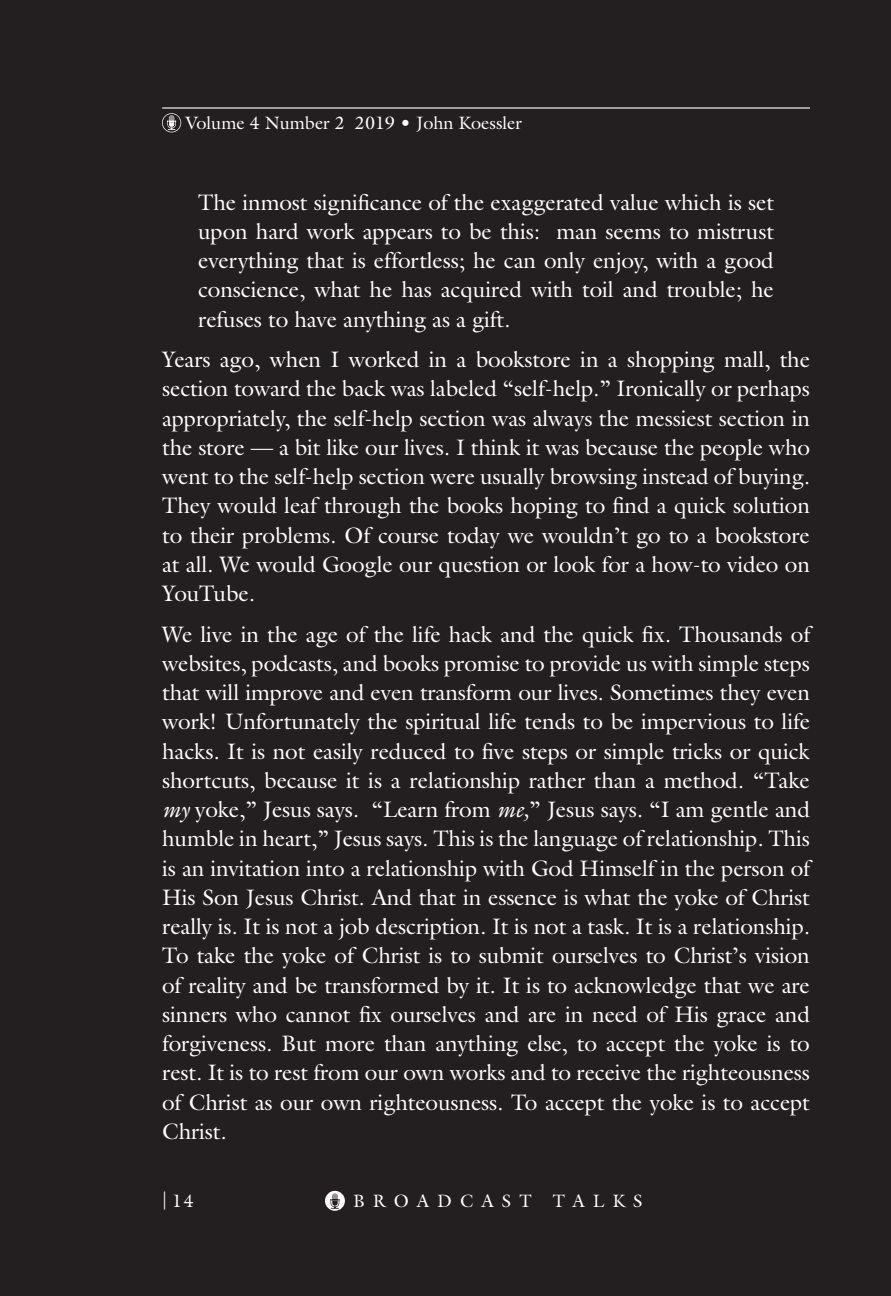
<style>
.page{position:relative;width:891px;height:1296px;background:#231f20}
.page>*{position:absolute;margin:0;border:0;box-sizing:border-box;transform-origin:0 0}
.Bodytext{font:22.5px/29.2px "Galliard";letter-spacing:-.005em;color:#fff;text-align:justify}
.t1{font:18px "Galliard";color:#fff}
.t2{font:18px "Galliard";letter-spacing:.45em;color:#fff}
.s1{font-style:italic}
</style>
<div class="page">
<hr style="left:162px;top:107px;width:648px;height:2px;background:#fff">
<svg style="left:162px;top:113px;width:19px;height:19px"></svg>
<div style="left:325px;top:1191px;width:20px;height:20px;background:#fff;border-radius:50%"></div>
<svg style="left:330px;top:1194px;width:10px;height:15px"></svg>
<p class="t1" style="left:185px;top:111px;width:338px">Volume 4 Number 2 2019 • John Koessler</p>
<p class="Bodytext" style="left:198px;top:187px;width:577px">The inmost significance of the exaggerated value which is set upon hard work appears to be this: man seems to mistrust everything that is effortless; he can only enjoy, with a good conscience, what he has acquired with toil and trouble; he refuses to have anything as a gift.</p>
<p class="Bodytext" style="left:162px;top:345px;width:649px">Years ago, when I worked in a bookstore in a shopping mall, the section toward the back was labeled “self-help.” Ironically or perhaps appropriately, the self-help section was always the messiest section in the store — a bit like our lives. I think it was because the people who went to the self-help section were usually browsing instead of buying.<br>They would leaf through the books hoping to find a quick solution to their problems. Of course today we wouldn’t go to a bookstore at all. We would Google our question or look for a how-to video on YouTube.</p>
<p class="Bodytext" style="left:162px;top:619px;width:649px">We live in the age of the life hack and the quick fix. Thousands of websites, podcasts, and books promise to provide us with simple steps that will improve and even transform our lives. Sometimes they even work! Unfortunately the spiritual life tends to be impervious to life hacks. It is not easily reduced to five steps or simple tricks or quick shortcuts, because it is a relationship rather than a method. “Take <span class="s1">my</span> yoke,” Jesus says. “Learn from <span class="s1">me,</span>” Jesus says. “I am gentle and humble in heart,” Jesus says. This is the language of relationship. This is an invitation into a relationship with God Himself in the person of His Son Jesus Christ. And that in essence is what the yoke of Christ really is. It is not a job description. It is not a task. It is a relationship.<br>To take the yoke of Christ is to submit ourselves to Christ’s vision of reality and be transformed by it. It is to acknowledge that we are sinners who cannot fix ourselves and are in need of His grace and forgiveness. But more than anything else, to accept the yoke is to rest. It is to rest from our own works and to receive the righteousness of Christ as our own righteousness. To accept the yoke is to accept Christ.</p>
<p class="t1" style="left:162px;top:1189px;width:34px">| 14</p>
<p class="t2" style="left:353px;top:1189px;width:291px">BROADCAST TALKS</p>
</div>
